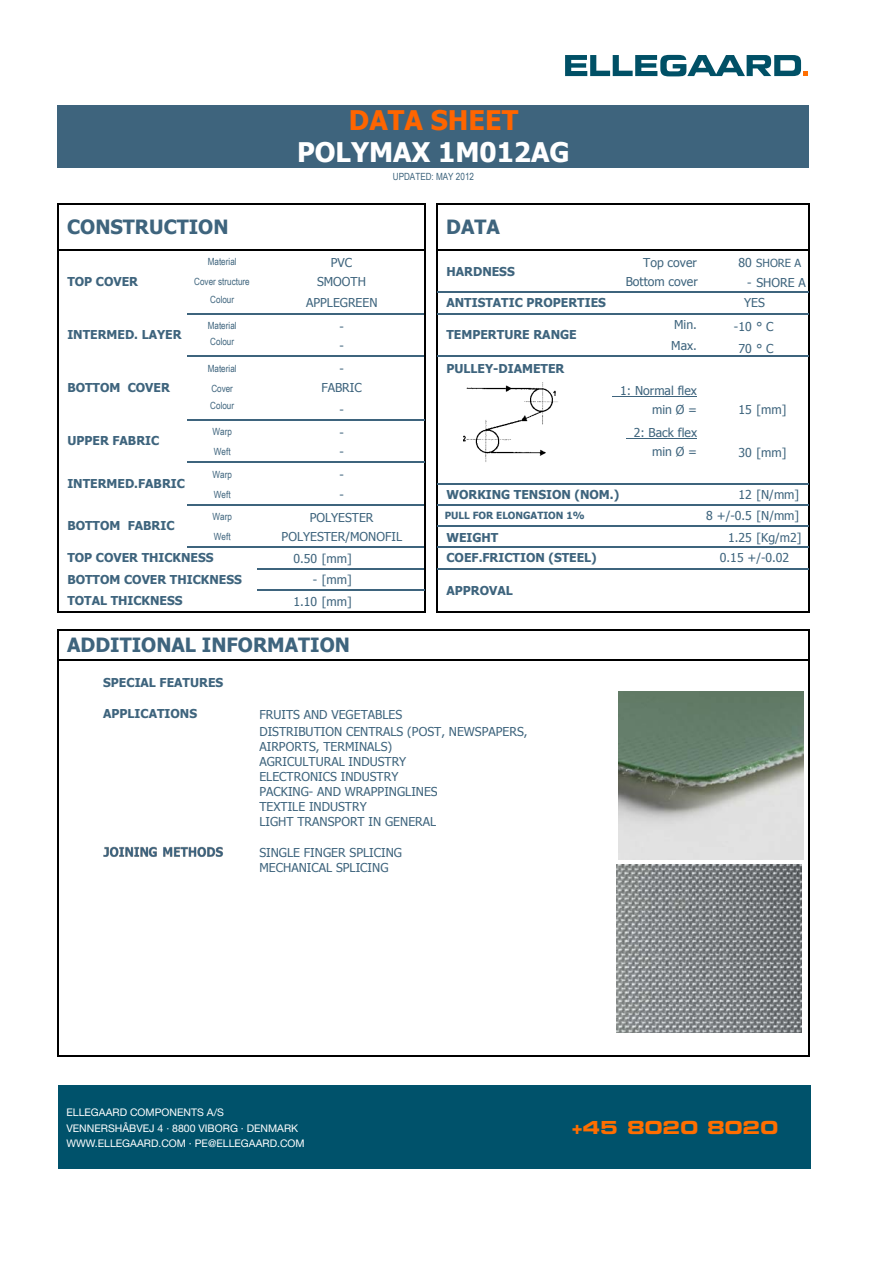
<style>
.page{position:relative;width:893px;height:1263px;background:#fff}
.page>*{position:absolute;margin:0;border:0;box-sizing:border-box;transform-origin:0 0}
.t1{font:700 27px/32.4px "Tahoma";color:#fff;text-align:center}
.t2{font:700 22.2px "Tahoma";color:#ff6500}
.t3{font:700 19.65px "Tahoma";color:#3e647d}
.t4{font:18px "Eurostile Bold Extended Two";color:#ff6e00}
.t5{font:12.3px/15.1px "Tahoma";color:#3e647d}
.t6{font:700 12.3px "Tahoma";color:#3e647d}
.t7{font:11.1px "Tahoma";color:#3e647d}
.t8{font:10.5px/15.6px "Helvetica Neue";color:#fff}
.t9{font:9.9px/20px "Arial Narrow";color:#3e647d}
.t10{font:9.9px/15.5px "Tahoma";color:#fff}
.t11{font:700 9.9px "Tahoma";color:#3e647d}
.s1{color:#ff6500}
.s2{font-size:12.3px}
</style>
<div class="page">
<div style="left:58px;top:104px;width:751px;height:65px;background:#3e647d"></div>
<div style="left:58px;top:168px;width:751px;height:570px;background:#fff"></div>
<hr style="left:613px;top:396px;width:84px;height:1px;background:#3e647d">
<hr style="left:626px;top:438px;width:71px;height:1px;background:#3e647d">
<hr style="left:58px;top:203px;width:368px;height:1px;background:#000">
<hr style="left:58px;top:249px;width:368px;height:1px;background:#000">
<hr style="left:187px;top:313px;width:237px;height:1px;background:#3e647d">
<hr style="left:187px;top:356px;width:237px;height:1px;background:#3e647d">
<hr style="left:187px;top:504px;width:237px;height:1px;background:#3e647d">
<hr style="left:187px;top:547px;width:237px;height:1px;background:#3e647d">
<hr style="left:257px;top:568px;width:167px;height:1px;background:#3e647d">
<hr style="left:58px;top:611px;width:368px;height:1px;background:#000">
<hr style="left:57px;top:203px;width:1px;height:409px;background:#000">
<hr style="left:808px;top:204px;width:1px;height:408px;background:#000">
<hr style="left:57px;top:629px;width:1px;height:427px;background:#000">
<hr style="left:424px;top:204px;width:2px;height:408px;background:#000">
<hr style="left:436px;top:203px;width:1px;height:409px;background:#000">
<hr style="left:808px;top:630px;width:1px;height:426px;background:#000">
<hr style="left:437px;top:203px;width:372px;height:1px;background:#000">
<hr style="left:437px;top:249px;width:372px;height:1px;background:#000">
<hr style="left:437px;top:292px;width:371px;height:1px;background:#3e647d">
<hr style="left:437px;top:313px;width:371px;height:1px;background:#3e647d">
<hr style="left:437px;top:356px;width:371px;height:1px;background:#3e647d">
<hr style="left:187px;top:419px;width:237px;height:1px;background:#3e647d">
<hr style="left:187px;top:462px;width:237px;height:1px;background:#3e647d">
<hr style="left:437px;top:483px;width:371px;height:1px;background:#3e647d">
<hr style="left:437px;top:504px;width:371px;height:1px;background:#3e647d">
<hr style="left:437px;top:526px;width:371px;height:1px;background:#3e647d">
<hr style="left:437px;top:547px;width:371px;height:1px;background:#3e647d">
<hr style="left:437px;top:568px;width:371px;height:1px;background:#3e647d">
<hr style="left:257px;top:589px;width:167px;height:1px;background:#3e647d">
<hr style="left:437px;top:611px;width:372px;height:1px;background:#000">
<hr style="left:58px;top:629px;width:751px;height:1px;background:#000">
<hr style="left:58px;top:659px;width:751px;height:1px;background:#000">
<hr style="left:58px;top:1055px;width:751px;height:1px;background:#000">
<img style="left:463px;top:382px;width:95px;height:80px">
<img style="left:619px;top:691px;width:185px;height:168px">
<img style="left:617px;top:865px;width:185px;height:168px">
<img style="left:103px;top:846px;width:120px;height:11px">
<div style="left:0;top:0;width:893px;height:105px;background:#fff"></div>
<svg style="left:565px;top:55px;width:242px;height:21px"></svg>
<div style="left:58px;top:1085px;width:752px;height:84px;background:#00526b"></div>
<p class="t3" style="left:67px;top:213px;width:163px">CONSTRUCTION</p>
<p class="t1" style="left:297px;top:102px;width:274px"><span class="s1">DATA SHEET<br></span>POLYMAX 1M012AG</p>
<p class="t9" style="left:393px;top:166px;width:83px">UPDATED: MAY 2012</p>
<p class="t3" style="left:446px;top:213px;width:55px">DATA</p>
<p class="t9" style="left:208px;top:252px;width:30px">Material</p>
<p class="t7" style="left:738px;top:255px;width:64px"><span class="s2">80</span> SHORE A</p>
<p class="t9" style="left:194px;top:272px;width:57px">Cover structure</p>
<p class="t5" style="left:747px;top:274px;width:60px">- SHORE A</p>
<p class="t9" style="left:210px;top:289px;width:25px">Colour</p>
<p class="t9" style="left:208px;top:315px;width:30px">Material</p>
<p class="t5" style="left:674px;top:317px;width:24px">Min.</p>
<p class="t5" style="left:734px;top:318px;width:41px">-10 ° C</p>
<p class="t9" style="left:210px;top:331px;width:25px">Colour</p>
<p class="t5" style="left:671px;top:338px;width:27px">Max.</p>
<p class="t5" style="left:738px;top:340px;width:36px">70 ° C</p>
<p class="t9" style="left:208px;top:358px;width:30px">Material</p>
<p class="t6" style="left:446px;top:360px;width:120px">PULLEY-DIAMETER</p>
<p class="t9" style="left:210px;top:379px;width:25px;line-height:17.1px">Cover<br>Colour</p>
<p class="t5" style="left:331px;top:254px;width:23px">PVC</p>
<p class="t5" style="left:626px;top:252px;width:74px;line-height:19.2px;text-align:right">Top cover<br>Bottom cover</p>
<p class="t6" style="left:446px;top:262px;width:70px">HARDNESS</p>
<p class="t6" style="left:67px;top:273px;width:72px">TOP COVER</p>
<p class="t5" style="left:317px;top:274px;width:50px">SMOOTH</p>
<p class="t6" style="left:446px;top:294px;width:161px">ANTISTATIC PROPERTIES</p>
<p class="t5" style="left:306px;top:295px;width:73px">APPLEGREEN</p>
<p class="t5" style="left:744px;top:295px;width:22px">YES</p>
<p class="t5" style="left:339px;top:318px;width:6px">-</p>
<p class="t6" style="left:446px;top:326px;width:132px">TEMPERTURE RANGE</p>
<p class="t6" style="left:67px;top:326px;width:116px">INTERMED. LAYER</p>
<p class="t5" style="left:339px;top:337px;width:6px">-</p>
<p class="t5" style="left:339px;top:360px;width:6px">-</p>
<p class="t6" style="left:67px;top:379px;width:104px">BOTTOM COVER</p>
<p class="t5" style="left:321px;top:380px;width:42px">FABRIC</p>
<p class="t5" style="left:620px;top:381px;width:78px;line-height:18.3px;text-align:right">1: Normal flex min Ø =</p>
<p class="t5" style="left:738px;top:401px;width:49px">15 [mm]</p>
<p class="t5" style="left:339px;top:397px;width:6px;line-height:23.2px">- -</p>
<p class="t5" style="left:634px;top:424px;width:65px">2: Back flex</p>
<p class="t9" style="left:213px;top:422px;width:21px">Warp<br>Weft</p>
<p class="t6" style="left:67px;top:432px;width:93px">UPPER FABRIC</p>
<p class="t6" style="left:67px;top:475px;width:119px">INTERMED.FABRIC</p>
<p class="t5" style="left:652px;top:443px;width:47px">min Ø =</p>
<p class="t5" style="left:738px;top:444px;width:49px">30 [mm]</p>
<p class="t5" style="left:339px;top:443px;width:6px">-</p>
<p class="t9" style="left:213px;top:464px;width:21px">Warp<br>Weft</p>
<p class="t5" style="left:339px;top:467px;width:6px">-</p>
<p class="t6" style="left:446px;top:485px;width:174px">WORKING TENSION (NOM.)</p>
<p class="t5" style="left:738px;top:486px;width:62px">12 [N/mm]</p>
<p class="t5" style="left:339px;top:486px;width:6px">-</p>
<p class="t9" style="left:213px;top:506px;width:21px">Warp</p>
<p class="t11" style="left:445px;top:509px;width:141px">PULL FOR ELONGATION 1%</p>
<p class="t5" style="left:706px;top:508px;width:95px">8 +/-0.5 [N/mm]</p>
<p class="t9" style="left:214px;top:526px;width:18px">Weft</p>
<p class="t6" style="left:446px;top:528px;width:53px">WEIGHT</p>
<p class="t5" style="left:728px;top:529px;width:75px">1.25 [Kg/m2]</p>
<p class="t5" style="left:293px;top:550px;width:60px">0.50 [mm]</p>
<p class="t5" style="left:293px;top:568px;width:60px;line-height:21.6px;text-align:right">- [mm]<br>1.10 [mm]</p>
<p class="t5" style="left:282px;top:507px;width:122px;line-height:19.2px;text-align:center">POLYESTER<br>POLYESTER/MONOFIL</p>
<p class="t6" style="left:67px;top:517px;width:109px">BOTTOM FABRIC</p>
<p class="t5" style="left:720px;top:550px;width:71px">0.15 +/-0.02</p>
<p class="t6" style="left:446px;top:549px;width:152px">COEF.FRICTION (STEEL)</p>
<p class="t6" style="left:67px;top:549px;width:148px">TOP COVER THICKNESS</p>
<p class="t6" style="left:67px;top:570px;width:176px">BOTTOM COVER THICKNESS</p>
<p class="t6" style="left:446px;top:581px;width:68px">APPROVAL</p>
<p class="t6" style="left:67px;top:592px;width:117px">TOTAL THICKNESS</p>
<p class="t3" style="left:67px;top:631px;width:284px">ADDITIONAL INFORMATION</p>
<p class="t6" style="left:103px;top:674px;width:122px">SPECIAL FEATURES</p>
<p class="t6" style="left:103px;top:705px;width:95px">APPLICATIONS</p>
<p class="t5" style="left:259px;top:705px;width:270px;line-height:16.8px">FRUITS AND VEGETABLES<br>DISTRIBUTION CENTRALS (POST, NEWSPAPERS,</p>
<p class="t5" style="left:259px;top:738px;width:180px">AIRPORTS, TERMINALS)<br>AGRICULTURAL INDUSTRY<br>ELECTRONICS INDUSTRY<br>PACKING- AND WRAPPINGLINES<br>TEXTILE INDUSTRY<br>LIGHT TRANSPORT IN GENERAL</p>
<p class="t5" style="left:259px;top:844px;width:144px">SINGLE FINGER SPLICING<br>MECHANICAL SPLICING</p>
<p class="t10" style="left:60px;top:1101px;width:212px">ELLEGAARD COMPONENTS A/S<br>VENNERSHÅBVEJ 4 8800 VIBORG DENMARK<br>WWW.ELLEGAARD.COM PE@ELLEGAARD.COM</p>
<p class="t8" style="left:66px;top:1104px;width:240px">ELLEGAARD COMPONENTS A/S<br>VENNERSHÅBVEJ 4 · 8800 VIBORG · DENMARK<br>WWW.ELLEGAARD.COM · PE@ELLEGAARD.COM</p>
<h3 class="t4" style="left:572px;top:1115px;width:208px">+45 8020 8020</h3>
<p class="t2" style="left:579px;top:1116px;width:187px">+45 80 20 80 20</p>
</div>
